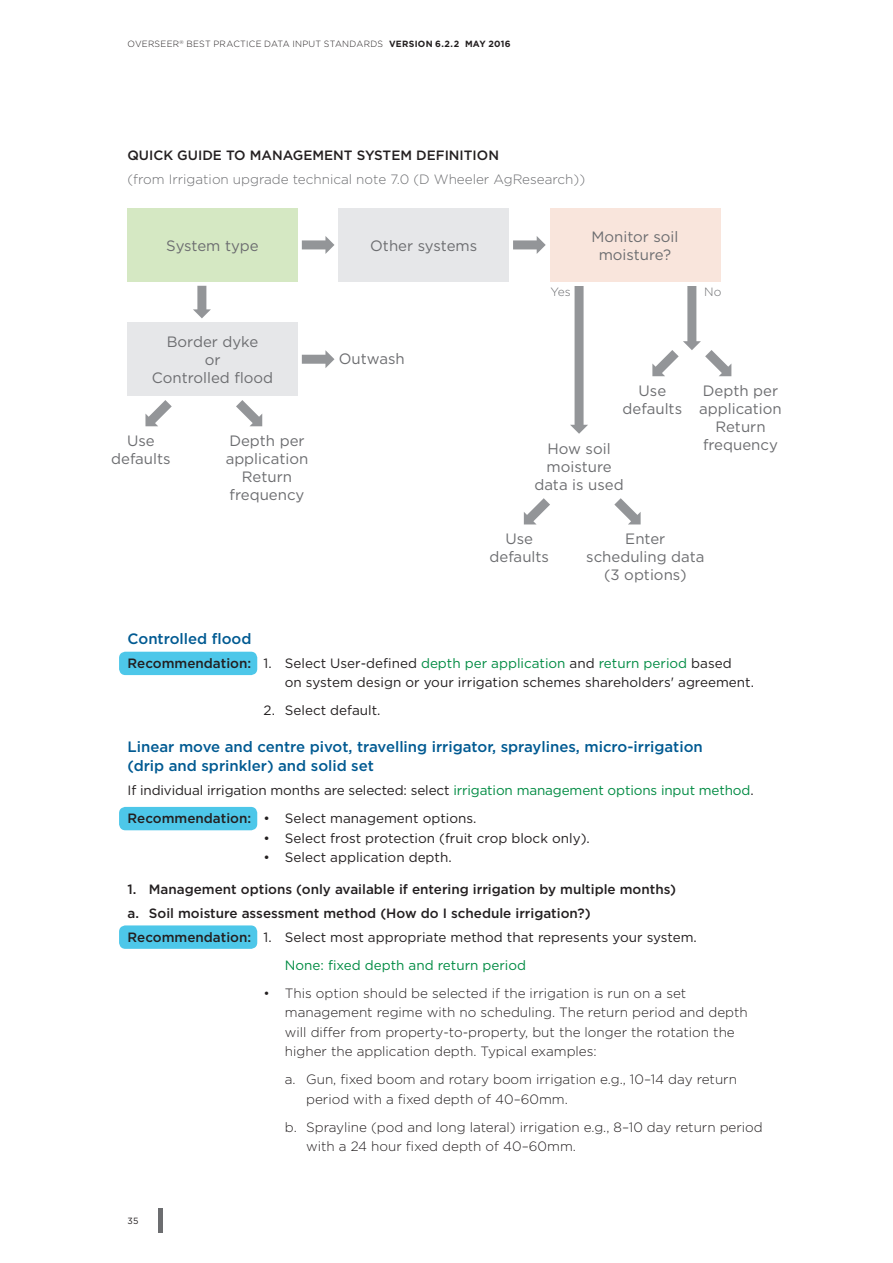
<style>
.page{position:relative;width:893px;height:1263px;background:#fff}
.page>*{position:absolute;margin:0;border:0;box-sizing:border-box;transform-origin:0 0}
.Flow_Chart-body{font:15px/18px "Gotham";color:#6c6d70;text-align:center}
.Heading_4{font:500 15px/19.5px "Gotham";color:#015a92}
._32_Body_9_13_Book{font:13.5px/19.5px "Gotham";color:#231f20}
._32_Body_9_13_Light{font:300 13.5px/19.5px "Gotham";color:#231f20}
.Heading_5{font:500 13.5px "Gotham";color:#231f20}
.Heading_5-b{font:500 13.5px "Gotham";color:#231f20}
._32_Body_9_13_Grey{font:300 13.5px "Gotham";color:#6c6d70}
._32_Body_9_13_Book-2{font:13.5px "Gotham";color:#008b43}
.Flow_Chart-body-2{font:300 12px "Gotham";color:#6c6d70}
.t1{font:300 9px "Gotham";letter-spacing:.03em;color:#231f20}
.t2{font:9px "Gotham";color:#231f20}
.s1{font-weight:700}
.s2{font-weight:500}
.s3{color:#008b43}
</style>
<div class="page">
<hr style="left:159px;top:1208px;width:4px;height:24px;background:#6c6d70">
<div style="left:119px;top:652px;width:138px;height:23px;background:#4dc7e9;border-radius:6px"></div>
<div style="left:119px;top:807px;width:138px;height:23px;background:#4dc7e9;border-radius:6px"></div>
<div style="left:119px;top:925px;width:138px;height:24px;background:#4dc7e9;border-radius:6px"></div>
<svg style="left:193px;top:286px;width:18px;height:32px"></svg>
<svg style="left:236px;top:400px;width:26px;height:26px"></svg>
<svg style="left:614px;top:498px;width:27px;height:26px"></svg>
<svg style="left:145px;top:400px;width:27px;height:26px"></svg>
<svg style="left:524px;top:498px;width:26px;height:26px"></svg>
<svg style="left:302px;top:350px;width:32px;height:18px"></svg>
<svg style="left:302px;top:236px;width:32px;height:18px"></svg>
<svg style="left:513px;top:236px;width:33px;height:18px"></svg>
<div style="left:127px;top:208px;width:171px;height:73px;background:#d5e8c3"></div>
<div style="left:127px;top:323px;width:171px;height:73px;background:#e6e7e9"></div>
<div style="left:550px;top:208px;width:170px;height:73px;background:#f9e5dc"></div>
<div style="left:339px;top:208px;width:170px;height:73px;background:#e6e7e9"></div>
<svg style="left:652px;top:286px;width:79px;height:90px"></svg>
<svg style="left:570px;top:286px;width:18px;height:148px"></svg>
<p class="t1" style="left:128px;top:38px;width:385px">OVERSEER<sup>®</sup> BEST PRACTICE DATA INPUT STANDARDS <span class="s1">VERSION 6.2.2 MAY 2016</span></p>
<p class="Heading_5" style="left:127px;top:148px;width:373px">QUICK GUIDE TO MANAGEMENT SYSTEM DEFINITION</p>
<p class="_32_Body_9_13_Grey" style="left:127px;top:172px;width:459px">(from Irrigation upgrade technical note 7.0 (D Wheeler AgResearch))</p>
<p class="Flow_Chart-body" style="left:166px;top:236px;width:94px">System type</p>
<p class="Flow_Chart-body" style="left:152px;top:333px;width:123px">Border dyke<br>or<br>Controlled flood</p>
<p class="Flow_Chart-body" style="left:370px;top:236px;width:109px">Other systems</p>
<p class="Flow_Chart-body" style="left:339px;top:350px;width:68px">Outwash</p>
<p class="Flow_Chart-body-2" style="left:550px;top:285px;width:22px">Yes</p>
<p class="Flow_Chart-body" style="left:591px;top:227px;width:89px">Monitor soil moisture?</p>
<p class="Flow_Chart-body" style="left:623px;top:381px;width:61px">Use defaults</p>
<p class="Flow_Chart-body" style="left:111px;top:431px;width:61px">Use defaults</p>
<p class="Flow_Chart-body" style="left:226px;top:431px;width:84px">Depth per application<br>Return frequency</p>
<p class="Flow_Chart-body" style="left:534px;top:440px;width:91px">How soil moisture data is used</p>
<p class="Flow_Chart-body-2" style="left:704px;top:285px;width:19px">No</p>
<p class="Flow_Chart-body" style="left:699px;top:381px;width:84px">Depth per application<br>Return frequency</p>
<p class="Flow_Chart-body" style="left:489px;top:529px;width:61px">Use defaults</p>
<p class="Flow_Chart-body" style="left:586px;top:529px;width:120px">Enter scheduling data (3 options)</p>
<p class="Heading_4" style="left:128px;top:629px;width:125px">Controlled flood</p>
<p class="_32_Body_9_13_Book" style="left:285px;top:653px;width:471px;text-indent:-157px"><span class="s2">Recommendation:</span> 1. Select User-defined <span class="s3">depth per application</span> and <span class="s3">return period</span> based<br>on system design or your irrigation schemes shareholders' agreement.</p>
<p class="_32_Body_9_13_Book" style="left:264px;top:700px;width:118px">2. Select default.</p>
<p class="Heading_4" style="left:128px;top:736px;width:577px">Linear move and centre pivot, travelling irrigator, spraylines, micro-irrigation (drip and sprinkler) and solid set</p>
<p class="_32_Body_9_13_Book" style="left:128px;top:780px;width:628px">If individual irrigation months are selected: select <span class="s3">irrigation management options input method</span>.</p>
<p class="_32_Body_9_13_Book" style="left:128px;top:808px;width:350px"><span class="s2">Recommendation:</span> • Select management options.</p>
<p class="_32_Body_9_13_Book" style="left:264px;top:828px;width:328px">• Select frost protection (fruit crop block only).</p>
<p class="_32_Body_9_13_Book" style="left:264px;top:847px;width:190px">• Select application depth.</p>
<p class="Heading_5-b" style="left:128px;top:882px;width:550px">1. Management options (only available if entering irrigation by multiple months)</p>
<p class="Heading_5" style="left:128px;top:906px;width:465px">a. Soil moisture assessment method (How do I schedule irrigation?)</p>
<p class="_32_Body_9_13_Book" style="left:128px;top:927px;width:571px"><span class="s2">Recommendation:</span> 1. Select most appropriate method that represents your system.</p>
<p class="_32_Body_9_13_Book-2" style="left:285px;top:957px;width:243px">None: fixed depth and return period</p>
<p class="_32_Body_9_13_Light" style="left:285px;top:983px;width:464px;text-indent:-21px">• This option should be selected if the irrigation is run on a set management regime with no scheduling. The return period and depth will differ from property-to-property, but the longer the rotation the higher the application depth. Typical examples:</p>
<p class="_32_Body_9_13_Light" style="left:306px;top:1070px;width:432px;text-indent:-21px">a. Gun, fixed boom and rotary boom irrigation e.g., 10–14 day return period with a fixed depth of 40–60mm.</p>
<p class="_32_Body_9_13_Light" style="left:306px;top:1117px;width:458px;text-indent:-21px">b. Sprayline (pod and long lateral) irrigation e.g., 8–10 day return period with a 24 hour fixed depth of 40–60mm.</p>
<p class="t2" style="left:128px;top:1216px;width:13px">35</p>
</div>
